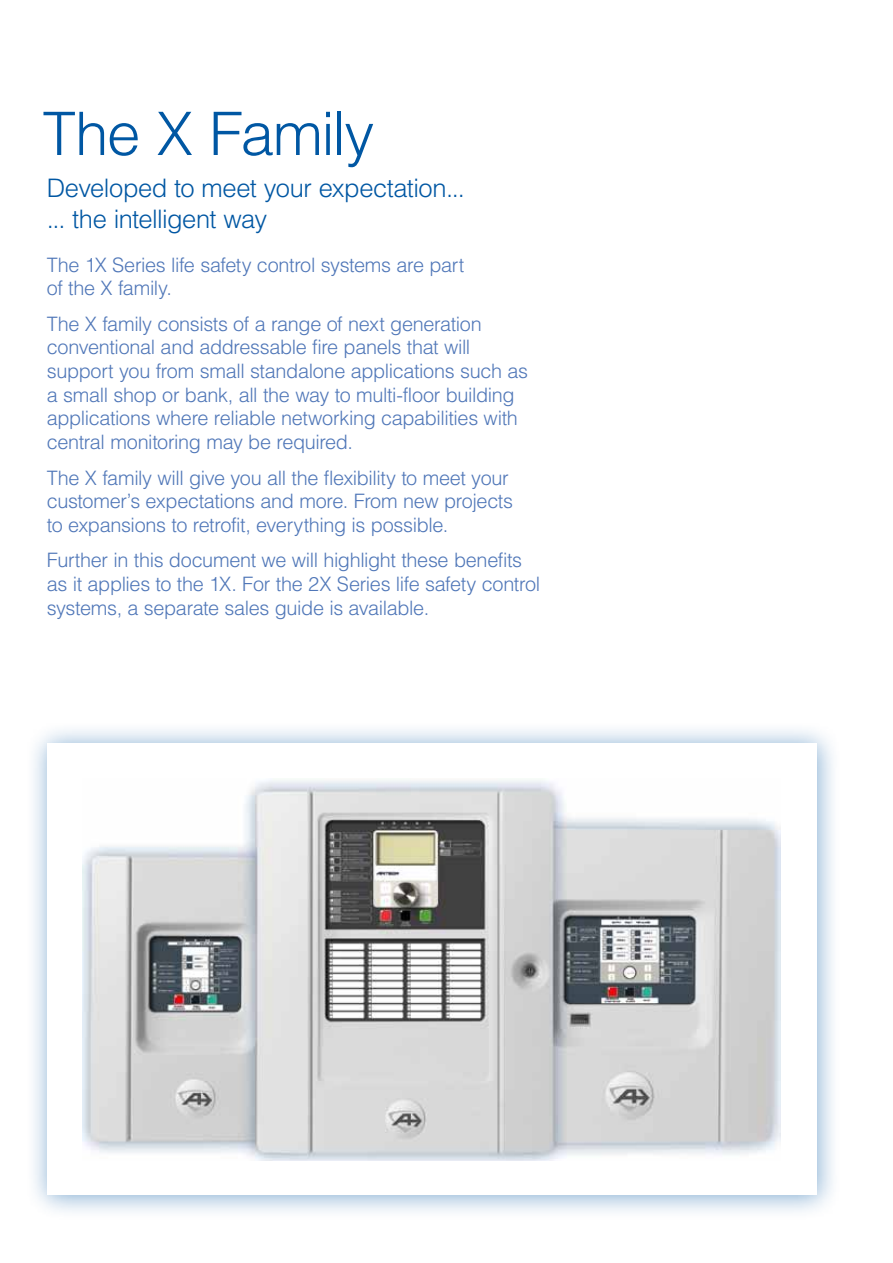
<style>
.page{position:relative;width:893px;height:1263px;background:#fff}
.page>*{position:absolute;margin:0;border:0;box-sizing:border-box;transform-origin:0 0}
.t1{font:300 60px "Helvetica LT Std";letter-spacing:-.025em;color:#0057a3}
.t2{font:300 25.5px/30.6px "Helvetica LT Std";letter-spacing:-.02em;color:#0057a3}
.t3{font:300 19.8px/23.7px "Helvetica LT Std";letter-spacing:-.02em;color:#5077b8}
</style>
<div class="page">
<div style="left:24px;top:720px;width:817px;height:500px;background:#0057a3;opacity:.5"></div>
<div style="left:47px;top:743px;width:769px;height:452px;background:#fff"></div>
<img style="left:83px;top:780px;width:697px;height:380px">
<h1 class="t1" style="left:43px;top:96px;width:333px">The X Family</h1>
<p class="t2" style="left:47px;top:172px;width:419px">Developed to meet your expectation... ... the intelligent way</p>
<p class="t3" style="left:47px;top:252px;width:419px">The 1X Series life safety control systems are part of the X family.</p>
<p class="t3" style="left:47px;top:312px;width:483px">The X family consists of a range of next generation conventional and addressable fire panels that will support you from small standalone applications such as a small shop or bank, all the way to multi-floor building applications where reliable networking capabilities with central monitoring may be required.</p>
<p class="t3" style="left:47px;top:465px;width:468px">The X family will give you all the flexibility to meet your customer’s expectations and more. From new projects to expansions to retrofit, everything is possible.</p>
<p class="t3" style="left:47px;top:548px;width:495px">Further in this document we will highlight these benefits as it applies to the 1X. For the 2X Series life safety control systems, a separate sales guide is available.</p>
</div>
